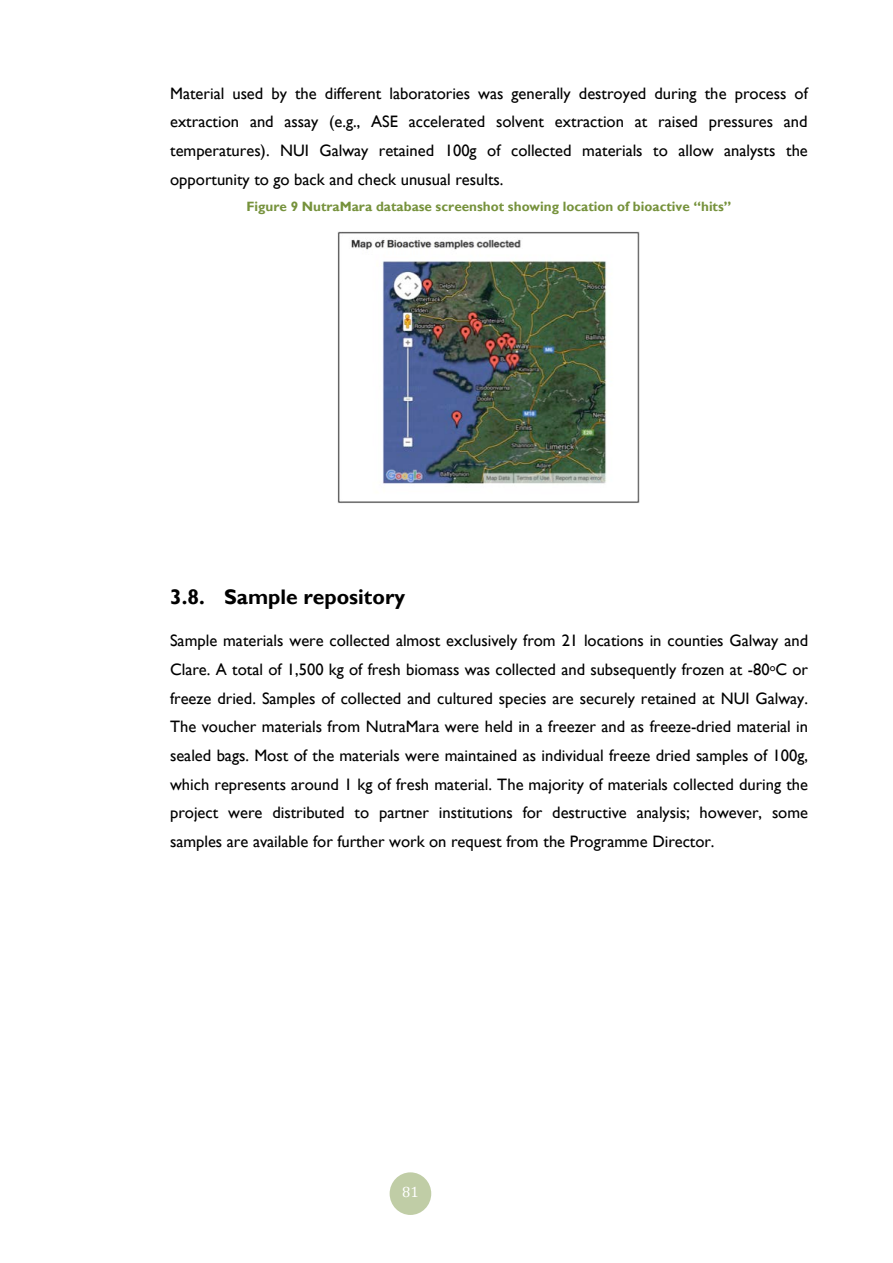
<style>
.page{position:relative;width:893px;height:1263px;background:#fff}
.page>*{position:absolute;margin:0;border:0;box-sizing:border-box;transform-origin:0 0}
.t1{font:700 21px "Gill Sans";color:#000}
.t2{font:16.5px/28.7px "Gill Sans";color:#000;text-align:justify}
.t3{font:15px "Cambria";color:#fff}
.t4{font:700 13.5px "Gill Sans";color:#76923c}
</style>
<div class="page">
<div style="left:390px;top:1172px;width:41px;height:43px;background:#c0cda6;border-radius:50%"></div>
<img style="left:338px;top:231px;width:301px;height:272px">
<p class="t2" style="left:170px;top:79px;width:639px">Material used by the different laboratories was generally destroyed during the process of extraction and assay (e.g., ASE accelerated solvent extraction at raised pressures and temperatures). NUI Galway retained 100g of collected materials to allow analysts the opportunity to go back and check unusual results.</p>
<p class="t4" style="left:246px;top:198px;width:486px">Figure 9 NutraMara database screenshot showing location of bioactive “hits”</p>
<h2 class="t1" style="left:170px;top:584px;width:237px">3.8. Sample repository</h2>
<p class="t2" style="left:170px;top:627px;width:640px">Sample materials were collected almost exclusively from 21 locations in counties Galway and Clare. A total of 1,500 kg of fresh biomass was collected and subsequently frozen at -80<sup>o</sup>C or freeze dried. Samples of collected and cultured species are securely retained at NUI Galway.<br>The voucher materials from NutraMara were held in a freezer and as freeze-dried material in sealed bags. Most of the materials were maintained as individual freeze dried samples of 100g, which represents around 1 kg of fresh material. The majority of materials collected during the project were distributed to partner institutions for destructive analysis; however, some samples are available for further work on request from the Programme Director.</p>
<p class="t3" style="left:402px;top:1183px;width:18px">81</p>
</div>
